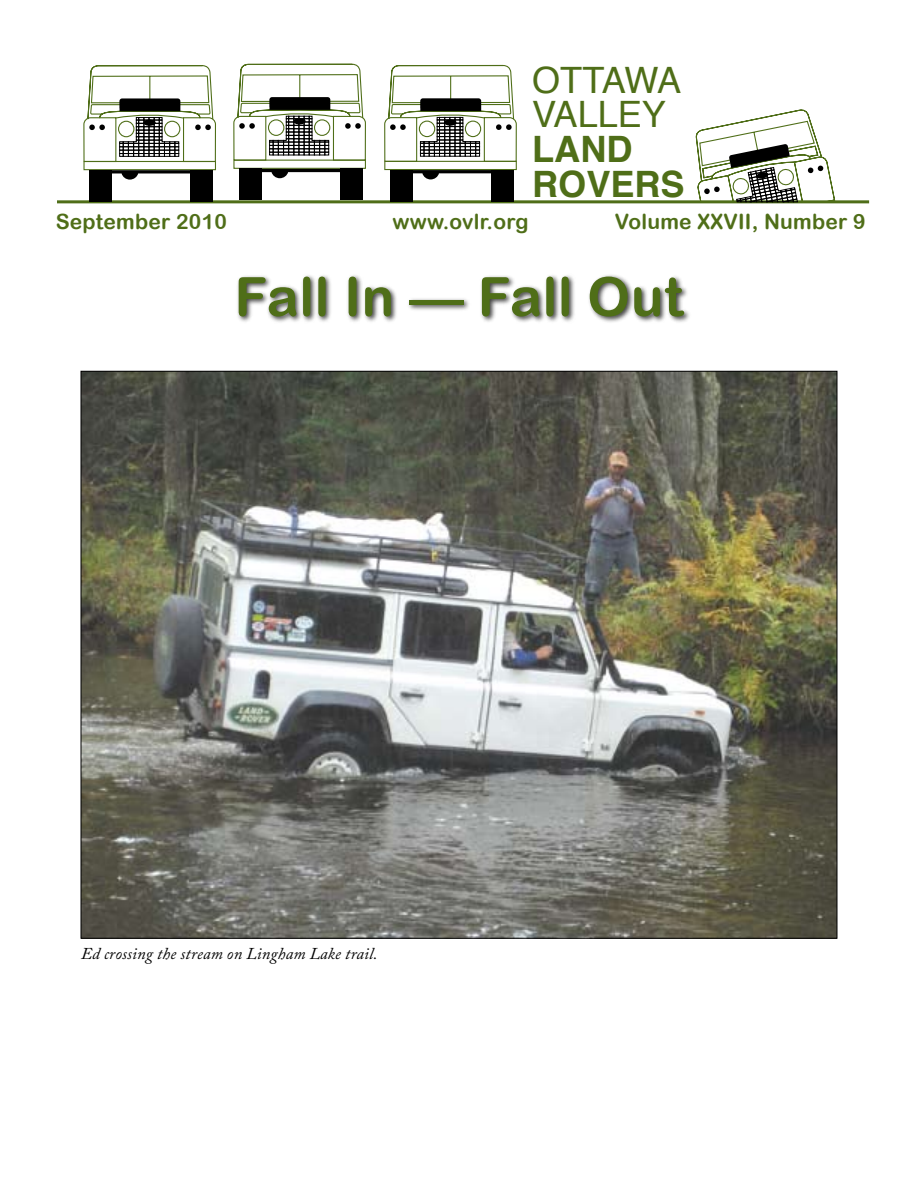
<style>
.page{position:relative;width:918px;height:1188px;background:#fff}
.page>*{position:absolute;margin:0;border:0;box-sizing:border-box;transform-origin:0 0}
.t1{font:54px "Arial Rounded MT Bold";letter-spacing:.01em;color:#4f6e18}
.t2{font:36.3px/34.8px "Helvetica";color:#4f6e18}
.t3{font:700 36.3px/34.8px "Helvetica";color:#4f6e18}
.t4{font:21px "Arial Rounded MT Bold";letter-spacing:.01em;color:#4f6e18}
.t5{font:italic 16.5px "Adobe Caslon Pro";letter-spacing:.01em;color:#000}
</style>
<div class="page">
<hr style="left:57px;top:200px;width:812px;height:3px;background:#4f6e18">
<div style="left:83px;top:161px;width:133px;height:9px;border:1px solid #4f6e18"></div>
<div style="left:89px;top:170px;width:23px;height:32px;background:#000"></div>
<div style="left:190px;top:170px;width:23px;height:32px;background:#000"></div>
<svg style="left:112px;top:170px;width:78px;height:10px"></svg>
<svg style="left:83px;top:65px;width:133px;height:98px"></svg>
<div style="left:384px;top:161px;width:133px;height:9px;border:1px solid #4f6e18"></div>
<div style="left:390px;top:170px;width:23px;height:31px;background:#000"></div>
<div style="left:491px;top:170px;width:23px;height:31px;background:#000"></div>
<svg style="left:413px;top:170px;width:78px;height:9px"></svg>
<svg style="left:384px;top:64px;width:133px;height:98px"></svg>
<div style="left:233px;top:160px;width:133px;height:9px;border:1px solid #4f6e18"></div>
<div style="left:239px;top:169px;width:23px;height:31px;background:#000"></div>
<div style="left:340px;top:169px;width:23px;height:31px;background:#000"></div>
<svg style="left:262px;top:169px;width:78px;height:9px"></svg>
<svg style="left:233px;top:63px;width:133px;height:98px"></svg>
<div style="left:235px;top:272px;width:457px;height:52px;background:#000;opacity:.75"></div>
<img style="left:83px;top:373px;width:752px;height:564px">
<svg style="left:695px;top:109px;width:141px;height:94px"></svg>
<h2 class="t2" style="left:532px;top:61px;width:151px">OTTAWA<br>VALLEY</h2>
<h2 class="t3" style="left:532px;top:130px;width:154px">LAND<br>ROVERS</h2>
<p class="t4" style="left:56px;top:209px;width:173px">September 2010</p>
<p class="t4" style="left:393px;top:209px;width:137px">www.ovlr.org</p>
<p class="t4" style="left:615px;top:209px;width:252px">Volume XXVII, Number 9</p>
<h1 class="t1" style="left:235px;top:265px;width:450px">Fall In — Fall Out</h1>
<p class="t5" style="left:81px;top:943px;width:298px">Ed crossing the stream on Lingham Lake trail.</p>
</div>
